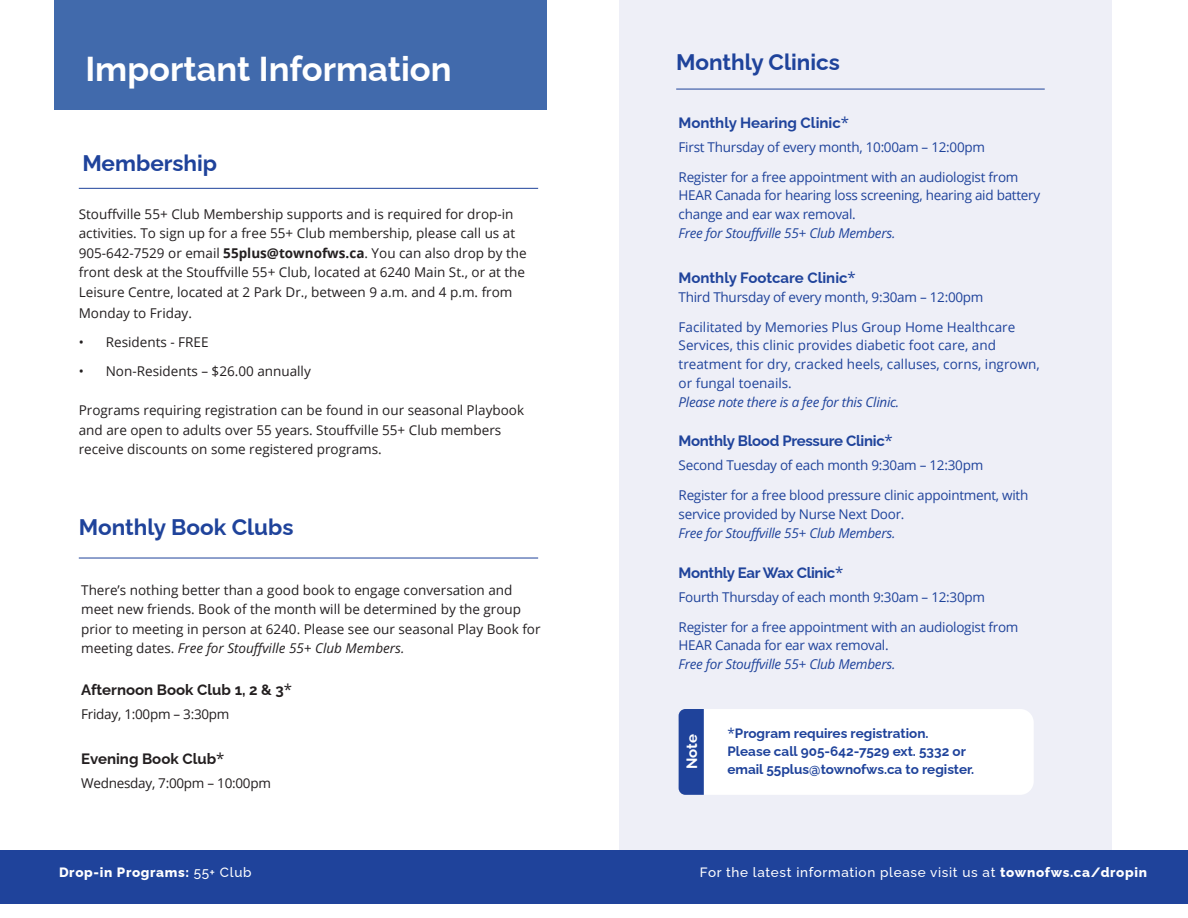
<style>
.page{position:relative;width:1188px;height:918px;background:#fff}
.page>*{position:absolute;margin:0;border:0;box-sizing:border-box;transform-origin:0 0}
.active_header{font:700 34.5px "Raleway";color:#fff}
.rec_drop-in{font:700 22.5px "Raleway";color:#1f439b}
.Program_Description{font:700 15px "Raleway";letter-spacing:-.02em;color:#1f439b}
.Program_Description-2{font:700 15px "Raleway";color:#1f439b}
.Program_Description-3{font:700 15px "Raleway";color:#231f20}
.Swimming_Program_Title{font:700 15px "Raleway";color:#fff}
.Program_Description-4{font:13.5px/19.5px "Open Sans";color:#231f20}
.Program_Description-5{font:13.5px/18.8px "Open Sans";letter-spacing:-.02em;color:#1f439b}
.Program_Description-6{font:13.5px/18.8px "Open Sans";color:#1f439b}
.Program_Description-7{font:italic 13.5px "Open Sans";letter-spacing:-.02em;color:#1f439b}
.Swimming_Program_Title-2{font:700 13.5px "Raleway";color:#1f439b}
.t1{font:500 13.5px "Raleway";letter-spacing:.05em;color:#fff}
.Program_Description-8{font:13.5px "Open Sans";letter-spacing:-.02em;color:#231f20}
.t2{font:800 13.5px "Raleway";letter-spacing:.05em;color:#fff}
.s1{font-weight:700}
.s2{font-style:italic}
.s3{font-family:"Open Sans";font-weight:400}
.s4{font-weight:500}
.s5{font-weight:800}
</style>
<div class="page">
<div style="left:619px;top:0;width:493px;height:850px;background:#eeeff7"></div>
<hr style="left:676px;top:89px;width:369px;height:1px;background:#1f439b">
<div style="left:0;top:850px;width:1188px;height:54px;background:#1f439b"></div>
<div style="left:54px;top:0;width:492px;height:109px;background:#416aac"></div>
<hr style="left:79px;top:188px;width:459px;height:1px;background:#1f439b">
<div style="left:679px;top:709px;width:355px;height:86px;background:#fff;border-radius:14px"></div>
<div style="left:679px;top:709px;width:25px;height:86px;background:#1f439b"></div>
<hr style="left:79px;top:558px;width:459px;height:1px;background:#1f439b">
<h4 class="active_header" style="left:85px;top:41px;width:368px">Important Information</h4>
<p class="rec_drop-in" style="left:82px;top:145px;width:136px">Membership</p>
<p class="Program_Description-4" style="left:79px;top:204px;width:450px">Stouffville 55+ Club Membership supports and is required for drop-in activities. To sign up for a free 55+ Club membership, please call us at 905-642-7529 or email <span class="s1">55plus@townofws.ca</span>. You can also drop by the front desk at the Stouffville 55+ Club, located at 6240 Main St., or at the Leisure Centre, located at 2 Park Dr., between 9 a.m. and 4 p.m. from</p>
<p class="Program_Description-4" style="left:79px;top:303px;width:115px">Monday to Friday.</p>
<p class="Program_Description-4" style="left:79px;top:332px;width:131px">• Residents - FREE</p>
<p class="Program_Description-4" style="left:79px;top:361px;width:234px">• Non-Residents – $26.00 annually</p>
<p class="Program_Description-4" style="left:79px;top:400px;width:447px">Programs requiring registration can be found in our seasonal Playbook and are open to adults over 55 years. Stouffville 55+ Club members receive discounts on some registered programs.</p>
<p class="rec_drop-in" style="left:79px;top:509px;width:216px">Monthly Book Clubs</p>
<p class="Program_Description-4" style="left:81px;top:580px;width:461px">There’s nothing better than a good book to engage conversation and meet new friends. Book of the month will be determined by the group prior to meeting in person at 6240. Please see our seasonal Play Book for meeting dates. <span class="s2">Free for Stouffville 55+ Club Members.</span></p>
<p class="Program_Description-3" style="left:81px;top:678px;width:212px">Afternoon Book Club 1, 2 &amp; 3<span class="s3">*</span></p>
<p class="Program_Description-8" style="left:81px;top:705px;width:150px">Friday, 1:00pm – 3:30pm</p>
<p class="Program_Description-3" style="left:81px;top:747px;width:145px">Evening Book Club<span class="s3">*</span></p>
<p class="Program_Description-8" style="left:81px;top:774px;width:191px">Wednesday, 7:00pm – 10:00pm</p>
<p class="rec_drop-in" style="left:676px;top:44px;width:165px">Monthly Clinics</p>
<p class="Program_Description-2" style="left:679px;top:110px;width:172px">Monthly Hearing Clinic<span class="s3">*</span></p>
<p class="Program_Description-5" style="left:679px;top:137px;width:308px">First Thursday of every month, 10:00am – 12:00pm</p>
<p class="Program_Description-5" style="left:679px;top:167px;width:363px">Register for a free appointment with an audiologist from<br>HEAR Canada for hearing loss screening, hearing aid battery change and ear wax removal.</p>
<p class="Program_Description-7" style="left:679px;top:223px;width:218px">Free for Stouffville 55+ Club Members.</p>
<p class="Program_Description-2" style="left:679px;top:266px;width:179px">Monthly Footcare Clinic<span class="s3">*</span></p>
<p class="Program_Description-5" style="left:679px;top:287px;width:306px">Third Thursday of every month, 9:30am – 12:00pm</p>
<p class="Program_Description-6" style="left:679px;top:317px;width:363px">Facilitated by Memories Plus Group Home Healthcare Services, this clinic provides diabetic foot care, and treatment for dry, cracked heels, calluses, corns, ingrown, or fungal toenails.</p>
<p class="Program_Description-7" style="left:679px;top:392px;width:222px">Please note there is a fee for this Clinic.</p>
<p class="Program_Description" style="left:679px;top:429px;width:216px">Monthly Blood Pressure Clinic<span class="s3">*</span></p>
<p class="Program_Description-5" style="left:679px;top:456px;width:306px">Second Tuesday of each month 9:30am – 12:30pm</p>
<p class="Program_Description-5" style="left:679px;top:486px;width:351px">Register for a free blood pressure clinic appointment, with service provided by Nurse Next Door.</p>
<p class="Program_Description-7" style="left:679px;top:523px;width:218px">Free for Stouffville 55+ Club Members.</p>
<p class="Program_Description" style="left:679px;top:560px;width:166px">Monthly Ear Wax Clinic<span class="s3">*</span></p>
<p class="Program_Description-5" style="left:679px;top:587px;width:308px">Fourth Thursday of each month 9:30am – 12:30pm</p>
<p class="Program_Description-5" style="left:679px;top:617px;width:341px">Register for a free appointment with an audiologist from<br>HEAR Canada for ear wax removal.</p>
<p class="Program_Description-7" style="left:679px;top:655px;width:218px">Free for Stouffville 55+ Club Members.</p>
<h4 class="Swimming_Program_Title" style="left:680px;top:769px;width:36px;rotate:-90deg">Note</h4>
<h4 class="Swimming_Program_Title-2" style="left:727px;top:722px;width:203px"><span class="s3">*</span>Program requires registration.</h4>
<h4 class="Swimming_Program_Title-2" style="left:727px;top:740px;width:240px">Please call 905-642-7529 ext. 5332 or</h4>
<h4 class="Swimming_Program_Title-2" style="left:727px;top:758px;width:248px">email 55plus@townofws.ca to register.</h4>
<p class="t2" style="left:59px;top:861px;width:194px">Drop-in Programs: <span class="s4">55+ Club</span></p>
<p class="t1" style="left:700px;top:862px;width:449px">For the latest information please visit us at <span class="s5">townofws.ca/dropin</span></p>
</div>
